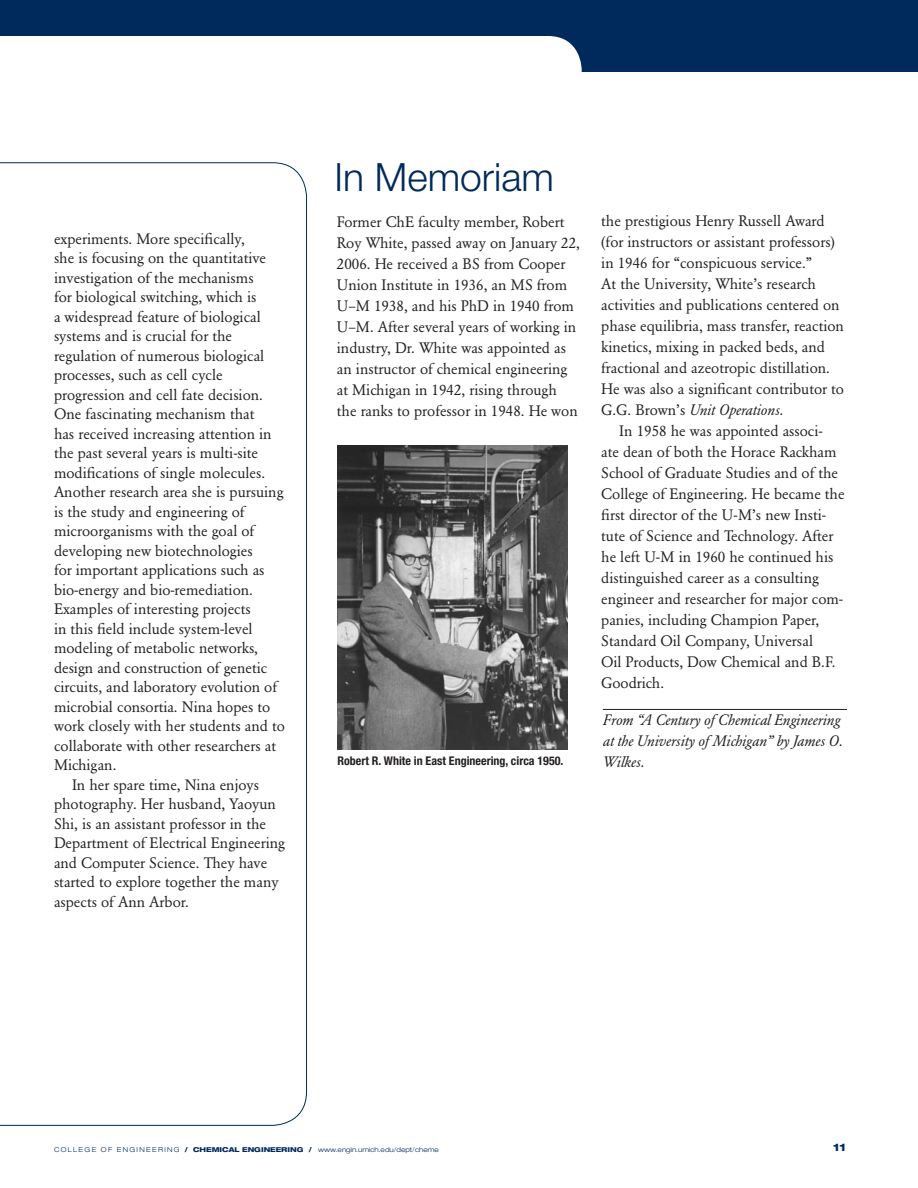
<style>
.page{position:relative;width:918px;height:1188px;background:#fff}
.page>*{position:absolute;margin:0;border:0;box-sizing:border-box;transform-origin:0 0}
.t1{font:300 39px "Helvetica Neue LT Std";color:#002a5c}
.t2{font:15px/21px "Garamond BE";color:#231f20}
.t3{font:italic 15px/21px "Garamond BE";color:#231f20}
.t4{font:700 condensed 12px "Helvetica Neue LT Std";color:#231f20}
.t5{font:800 expanded 10.5px "Helvetica Neue LT Std";color:#002a5c}
.t6{font:300 expanded 6.75px "Helvetica Neue LT Std";color:#002a5c}
.s1{font-style:italic}
.s2{font-weight:800}
</style>
<div class="page">
<div style="left:0;top:0;width:918px;height:72px;background:#002a5c"></div>
<div style="left:0;top:36px;width:216px;height:72px;background:#fff"></div>
<div style="left:108px;top:36px;width:474px;height:72px;background:#fff;border-radius:34px"></div>
<svg style="left:0;top:162px;width:307px;height:964px"></svg>
<hr style="left:603px;top:709px;width:244px;height:1px;background:#231f20">
<img style="left:337px;top:446px;width:230px;height:303px">
<p class="t2" style="left:54px;top:229px;width:192px">experiments. More specifically,</p>
<p class="t2" style="left:54px;top:249px;width:214px">she is focusing on the quantitative</p>
<p class="t2" style="left:54px;top:268px;width:201px">investigation of the mechanisms</p>
<p class="t2" style="left:54px;top:288px;width:204px">for biological switching, which is</p>
<p class="t2" style="left:54px;top:307px;width:208px">a widespread feature of biological</p>
<p class="t2" style="left:54px;top:327px;width:180px">systems and is crucial for the</p>
<p class="t2" style="left:54px;top:346px;width:212px">regulation of numerous biological</p>
<p class="t2" style="left:54px;top:366px;width:170px">processes, such as cell cycle</p>
<p class="t2" style="left:54px;top:385px;width:211px">progression and cell fate decision.</p>
<p class="t2" style="left:54px;top:405px;width:202px">One fascinating mechanism that</p>
<p class="t2" style="left:54px;top:424px;width:219px">has received increasing attention in</p>
<p class="t2" style="left:54px;top:444px;width:206px">the past several years is multi-site</p>
<p class="t2" style="left:54px;top:463px;width:213px">modifications of single molecules.</p>
<p class="t2" style="left:54px;top:483px;width:231px">Another research area she is pursuing</p>
<p class="t2" style="left:54px;top:502px;width:192px">is the study and engineering of</p>
<p class="t2" style="left:54px;top:522px;width:202px">microorganisms with the goal of</p>
<p class="t2" style="left:54px;top:541px;width:200px">developing new biotechnologies</p>
<p class="t2" style="left:54px;top:561px;width:212px">for important applications such as</p>
<p class="t2" style="left:54px;top:580px;width:201px">bio-energy and bio-remediation.</p>
<p class="t2" style="left:54px;top:600px;width:198px">Examples of interesting projects</p>
<p class="t2" style="left:54px;top:619px;width:200px">in this field include system-level</p>
<p class="t2" style="left:54px;top:639px;width:206px">modeling of metabolic networks,</p>
<p class="t2" style="left:54px;top:658px;width:215px">design and construction of genetic</p>
<p class="t2" style="left:54px;top:678px;width:225px">circuits, and laboratory evolution of</p>
<p class="t2" style="left:54px;top:697px;width:218px">microbial consortia. Nina hopes to</p>
<p class="t2" style="left:54px;top:717px;width:232px">work closely with her students and to</p>
<p class="t2" style="left:54px;top:736px;width:224px">collaborate with other researchers at</p>
<p class="t2" style="left:54px;top:756px;width:64px">Michigan.</p>
<p class="t2" style="left:72px;top:775px;width:189px">In her spare time, Nina enjoys</p>
<p class="t2" style="left:54px;top:795px;width:223px">photography. Her husband, Yaoyun</p>
<p class="t2" style="left:54px;top:814px;width:214px">Shi, is an assistant professor in the</p>
<p class="t2" style="left:54px;top:834px;width:233px">Department of Electrical Engineering</p>
<p class="t2" style="left:54px;top:853px;width:215px">and Computer Science. They have</p>
<p class="t2" style="left:54px;top:873px;width:226px">started to explore together the many</p>
<p class="t2" style="left:54px;top:892px;width:137px">aspects of Ann Arbor.</p>
<h1 class="t1" style="left:334px;top:164px;width:221px">In Memoriam</h1>
<p class="t2" style="left:337px;top:213px;width:245px">Former ChE faculty member, Robert Roy White, passed away on January 22, 2006. He received a BS from Cooper Union Institute in 1936, an MS from U–M 1938, and his PhD in 1940 from U–M. After several years of working in industry, Dr. White was appointed as an instructor of chemical engineering at Michigan in 1942, rising through the ranks to professor in 1948. He won</p>
<p class="t2" style="left:601px;top:211px;width:244px">the prestigious Henry Russell Award (for instructors or assistant professors) in 1946 for “conspicuous service.”<br>At the University, White’s research activities and publications centered on phase equilibria, mass transfer, reaction kinetics, mixing in packed beds, and fractional and azeotropic distillation.<br>He was also a significant contributor to G.G. Brown’s <span class="s1">Unit Operations.</span></p>
<p class="t2" style="left:601px;top:421px;width:245px;text-indent:18px">In 1958 he was appointed associ-<br>ate dean of both the Horace Rackham School of Graduate Studies and of the College of Engineering. He became the first director of the U-M’s new Insti&shy;tute of Science and Technology. After he left U-M in 1960 he continued his distinguished career as a consulting engineer and researcher for major com&shy;panies, including Champion Paper, Standard Oil Company, Universal<br>Oil Products, Dow Chemical and B.F.<br>Goodrich.</p>
<p class="t4" style="left:338px;top:756px;width:227px">Robert R. White in East Engineering, circa 1950.</p>
<p class="t3" style="left:603px;top:711px;width:242px">From “A Century of Chemical Engineering at the University of Michigan” by James O.<br>Wilkes.</p>
<p class="t6" style="left:54px;top:1147px;width:386px">C O L L E G E O F E N G I N E E R I N G <span class="s2">/ CHEMICAL ENGINEERING /</span> www.engin.umich.edu/dept/cheme</p>
<p class="t5" style="left:833px;top:1144px;width:14px">11</p>
</div>
